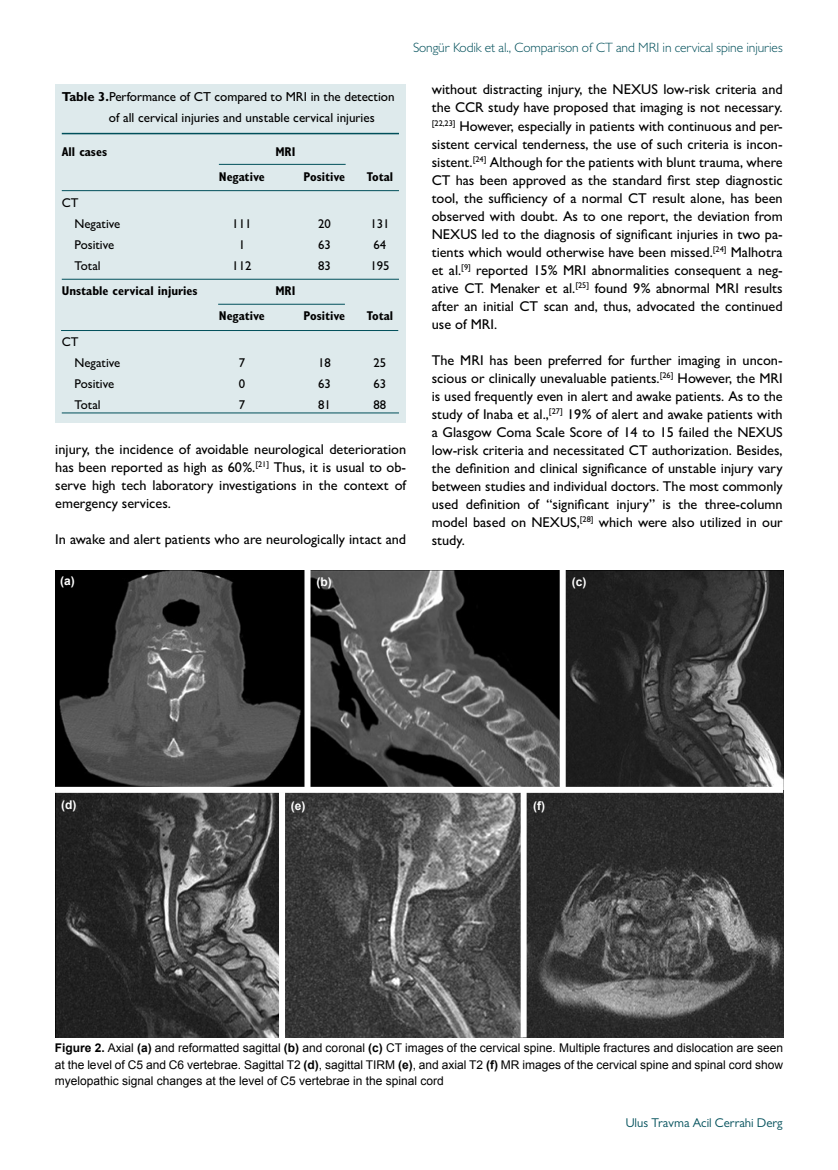
<style>
.page{position:relative;width:838px;height:1170px;background:#fff}
.page>*{position:absolute;margin:0;border:0;box-sizing:border-box;transform-origin:0 0}
.t1{font:500 14.25px/18px "Gill Sans MT Pro";color:#000;text-align:justify}
.t2{font:300 13.5px "Gill Sans MT Pro";letter-spacing:-.005em;color:#004f5a}
.t3{font:500 13.05px/21px "Gill Sans MT Pro";color:#000}
.t4{font:500 12.75px/21px "Gill Sans MT Pro";color:#000}
.t5{font:700 condensed 12.75px "Gill Sans MT Pro";color:#000}
.t6{font:12.75px "Gill Sans MT Pro";color:#004f5a}
.t7{font:12px/16.5px "Arial";color:#000;text-align:justify}
.t8{font:700 12px "Arial";color:#fff}
.s1{font-weight:700}
</style>
<div class="page">
<div style="left:55px;top:85px;width:351px;height:338px;background:#deeaec"></div>
<hr style="left:62px;top:133px;width:337px;height:1px;background:#004f5a">
<hr style="left:62px;top:190px;width:337px;height:1px;background:#004f5a">
<hr style="left:61px;top:330px;width:337px;height:1px;background:#004f5a">
<hr style="left:62px;top:279px;width:337px;height:1px;background:#004f5a">
<hr style="left:219px;top:164px;width:127px;height:1px;background:#004f5a">
<hr style="left:218px;top:304px;width:127px;height:1px;background:#004f5a">
<hr style="left:62px;top:412px;width:337px;height:1px;background:#004f5a">
<img style="left:55px;top:571px;width:728px;height:466px">
<div style="left:55px;top:786px;width:728px;height:6px;background:#fff"></div>
<div style="left:304px;top:568px;width:6px;height:219px;background:#fff"></div>
<div style="left:559px;top:568px;width:6px;height:220px;background:#fff"></div>
<div style="left:520px;top:790px;width:6px;height:247px;background:#fff"></div>
<div style="left:279px;top:792px;width:6px;height:246px;background:#fff"></div>
<p class="t2" style="left:413px;top:39px;width:371px">Songür Kodik et al., Comparison of CT and MRI in cervical spine injuries</p>
<p class="t3" style="left:109px;top:86px;width:287px;text-indent:-47px"><span class="s1">Table 3.</span>Performance of CT compared to MRI in the detection of all cervical injuries and unstable cervical injuries</p>
<p class="t5" style="left:62px;top:144px;width:47px">All cases</p>
<p class="t5" style="left:275px;top:144px;width:22px">MRI</p>
<p class="t5" style="left:219px;top:169px;width:47px">Negative</p>
<p class="t5" style="left:303px;top:169px;width:43px">Positive</p>
<p class="t5" style="left:367px;top:169px;width:28px">Total</p>
<p class="t4" style="left:75px;top:192px;width:47px;text-indent:-13px">CT<br>Negative</p>
<p class="t4" style="left:232px;top:213px;width:21px">111</p>
<p class="t4" style="left:318px;top:213px;width:14px">20</p>
<p class="t4" style="left:370px;top:213px;width:21px">131</p>
<p class="t4" style="left:75px;top:234px;width:41px">Positive</p>
<p class="t4" style="left:239px;top:234px;width:8px">1</p>
<p class="t4" style="left:318px;top:234px;width:14px">63</p>
<p class="t4" style="left:373px;top:234px;width:14px">64</p>
<p class="t4" style="left:75px;top:255px;width:28px">Total</p>
<p class="t4" style="left:232px;top:255px;width:21px">112</p>
<p class="t4" style="left:318px;top:255px;width:14px">83</p>
<p class="t4" style="left:370px;top:255px;width:21px">195</p>
<p class="t5" style="left:62px;top:283px;width:137px">Unstable cervical injuries</p>
<p class="t5" style="left:275px;top:283px;width:22px">MRI</p>
<p class="t5" style="left:219px;top:308px;width:47px">Negative</p>
<p class="t5" style="left:304px;top:308px;width:43px">Positive</p>
<p class="t5" style="left:367px;top:308px;width:28px">Total</p>
<p class="t4" style="left:75px;top:330px;width:47px;text-indent:-13px">CT<br>Negative</p>
<p class="t4" style="left:239px;top:351px;width:8px">7</p>
<p class="t4" style="left:318px;top:351px;width:14px">18</p>
<p class="t4" style="left:373px;top:351px;width:14px">25</p>
<p class="t4" style="left:75px;top:372px;width:41px">Positive</p>
<p class="t4" style="left:239px;top:372px;width:8px">0</p>
<p class="t4" style="left:318px;top:372px;width:14px">63</p>
<p class="t4" style="left:373px;top:372px;width:14px">63</p>
<p class="t4" style="left:75px;top:393px;width:28px">Total</p>
<p class="t4" style="left:239px;top:393px;width:8px">7</p>
<p class="t4" style="left:318px;top:393px;width:14px">81</p>
<p class="t4" style="left:373px;top:393px;width:14px">88</p>
<p class="t1" style="left:55px;top:440px;width:352px">injury, the incidence of avoidable neurological deterioration has been reported as high as 60%.<sup>[21]</sup> Thus, it is usual to ob&shy;serve high tech laboratory investigations in the context of emergency services.</p>
<p class="t1" style="left:55px;top:530px;width:352px">In awake and alert patients who are neurologically intact and</p>
<p class="t8" style="left:60px;top:572px;width:16px">(a)</p>
<p class="t8" style="left:316px;top:574px;width:17px">(b)</p>
<p class="t1" style="left:432px;top:80px;width:352px">without distracting injury, the NEXUS low-risk criteria and the CCR study have proposed that imaging is not necessary. <sup>[22,23]</sup> However, especially in patients with continuous and per&shy;sistent cervical tenderness, the use of such criteria is incon&shy;sistent.<sup>[24]</sup> Although for the patients with blunt trauma, where CT has been approved as the standard first step diagnostic tool, the sufficiency of a normal CT result alone, has been observed with doubt. As to one report, the deviation from NEXUS led to the diagnosis of significant injuries in two pa&shy;tients which would otherwise have been missed.<sup>[24]</sup> Malhotra et al.<sup>[9]</sup> reported 15% MRI abnormalities consequent a neg&shy;ative CT. Menaker et al.<sup>[25]</sup> found 9% abnormal MRI results after an initial CT scan and, thus, advocated the continued use of MRI.</p>
<p class="t1" style="left:432px;top:350px;width:352px">The MRI has been preferred for further imaging in uncon&shy;scious or clinically unevaluable patients.<sup>[26]</sup> However, the MRI is used frequently even in alert and awake patients. As to the study of Inaba et al.,<sup>[27]</sup> 19% of alert and awake patients with a Glasgow Coma Scale Score of 14 to 15 failed the NEXUS low-risk criteria and necessitated CT authorization. Besides, the definition and clinical significance of unstable injury vary between studies and individual doctors. The most commonly used definition of “significant injury” is the three-column model based on NEXUS,<sup>[28]</sup> which were also utilized in our study.</p>
<p class="t8" style="left:571px;top:574px;width:16px">(c)</p>
<p class="t8" style="left:61px;top:796px;width:17px">(d)</p>
<p class="t8" style="left:291px;top:797px;width:16px">(e)</p>
<p class="t8" style="left:533px;top:797px;width:13px">(f)</p>
<p class="t7" style="left:55px;top:1039px;width:729px"><span class="s1">Figure 2.</span> Axial <span class="s1">(a)</span> and reformatted sagittal <span class="s1">(b)</span> and coronal <span class="s1">(c)</span> CT images of the cervical spine. Multiple fractures and dislocation are seen at the level of C5 and C6 vertebrae. Sagittal T2 <span class="s1">(d)</span>, sagittal TIRM <span class="s1">(e)</span>, and axial T2 <span class="s1">(f)</span> MR images of the cervical spine and spinal cord show myelopathic signal changes at the level of C5 vertebrae in the spinal cord</p>
<p class="t6" style="left:625px;top:1115px;width:158px">Ulus Travma Acil Cerrahi Derg</p>
</div>
